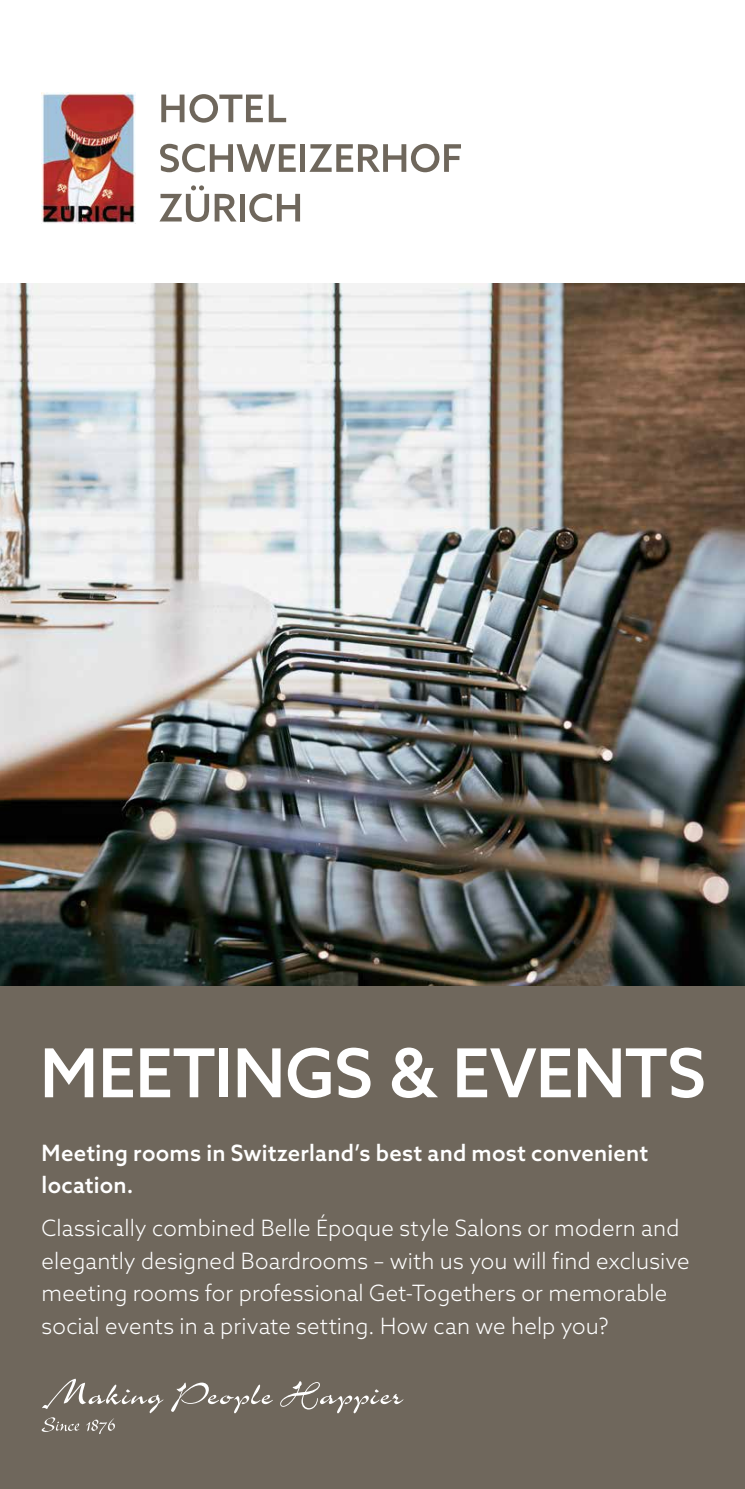
<style>
.page{position:relative;width:745px;height:1489px;background:#fff}
.page>*{position:absolute;margin:0;border:0;box-sizing:border-box;transform-origin:0 0}
.t1{font:500 67.5px "Azo Sans";letter-spacing:-.005em;color:#fff}
.t2{font:300 22.5px/32.5px "Azo Sans";letter-spacing:.01em;color:#fff}
.t3{font:500 22.5px/32.5px "Azo Sans";letter-spacing:.01em;color:#fff}
</style>
<div class="page">
<div style="left:0;top:886px;width:744px;height:602px;background:#6f675c"></div>
<img style="left:42px;top:92px;width:93px;height:132px">
<svg style="left:161px;top:94px;width:125px;height:29px"></svg>
<svg style="left:160px;top:144px;width:135px;height:28px"></svg>
<div style="left:300px;top:144px;width:5px;height:28px;background:#6f675c"></div>
<svg style="left:309px;top:144px;width:151px;height:28px"></svg>
<svg style="left:159px;top:185px;width:77px;height:37px"></svg>
<div style="left:240px;top:194px;width:5px;height:27px;background:#6f675c"></div>
<svg style="left:249px;top:193px;width:51px;height:29px"></svg>
<img style="left:0;top:283px;width:744px;height:702px">
<svg style="left:171px;top:1382px;width:102px;height:31px"></svg>
<svg style="left:280px;top:1381px;width:123px;height:32px"></svg>
<svg style="left:42px;top:1378px;width:121px;height:55px"></svg>
<h1 class="t1" style="left:40px;top:1028px;width:667px">MEETINGS &amp; EVENTS</h1>
<p class="t3" style="left:42px;top:1135px;width:607px">Meeting rooms in Switzerland’s best and most convenient location.</p>
<p class="t2" style="left:42px;top:1211px;width:649px">Classically combined Belle Époque style Salons or modern and elegantly designed Boardrooms – with us you will find exclusive meeting rooms for professional Get-Togethers or memorable social events in a private setting. How can we help you?</p>
</div>
